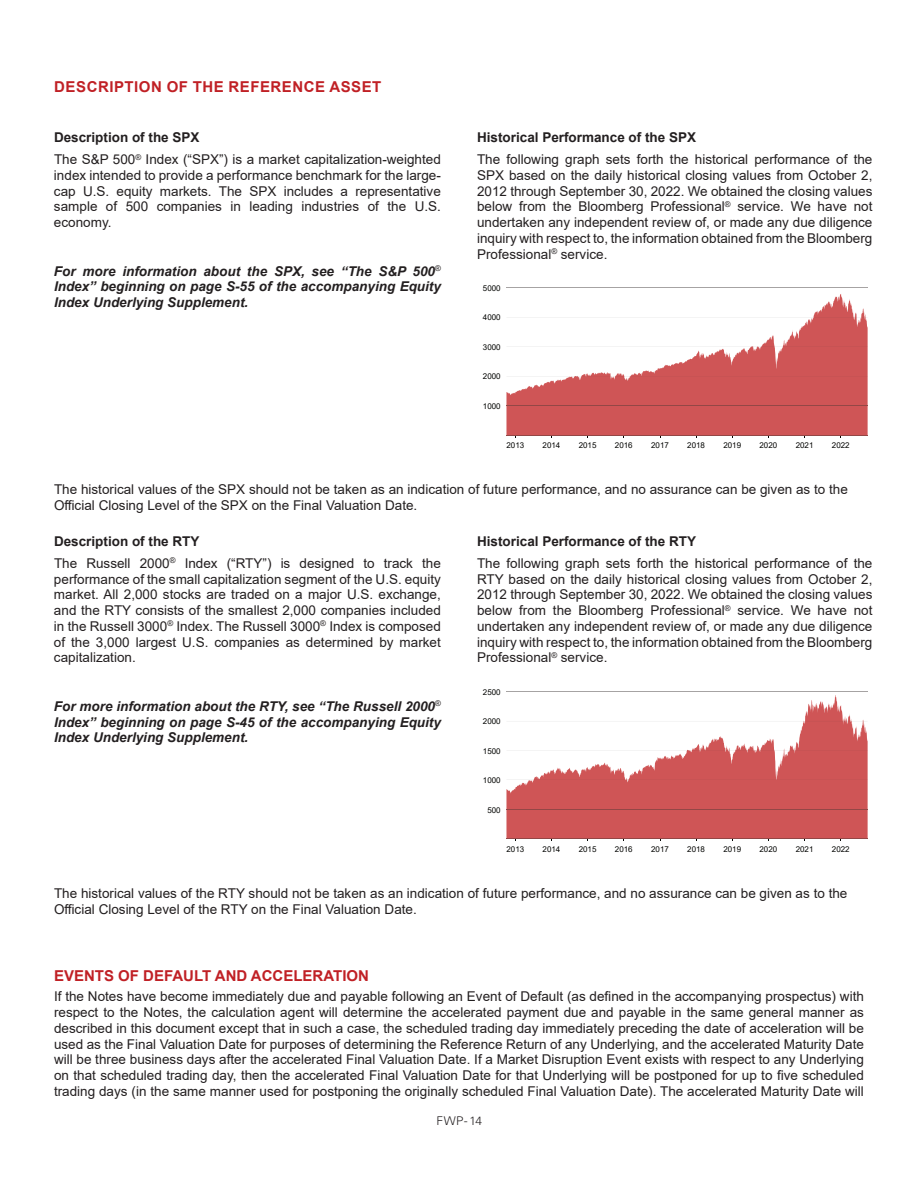
<style>
.page{position:relative;width:918px;height:1188px;background:#fff}
.page>*{position:absolute;margin:0;border:0;box-sizing:border-box;transform-origin:0 0}
.t1{font:700 15px "Arial";letter-spacing:.035em;color:#c02025}
.t2{font:700 15px "Arial";letter-spacing:.015em;color:#c02025}
.t3{font:13.5px/15.8px "Arial";color:#231f20;text-align:justify}
.t4{font:italic 700 13.5px/15.8px "Arial";color:#231f20;text-align:justify}
.t5{font:700 13.5px "Arial";color:#231f20}
.t6{font:300 12px "Univers";color:#231f20}
.t7{font:7.95px "Arial";color:#040503}
</style>
<div class="page">
<hr style="left:506px;top:435px;width:362px;height:1px;background:#040503">
<svg style="left:506px;top:294px;width:362px;height:141px;fill:#cf5556"></svg>
<hr style="left:506px;top:406px;width:362px;height:1px;background:#934746">
<svg style="left:506px;top:376px;width:362px;height:1px"></svg>
<svg style="left:506px;top:347px;width:362px;height:1px"></svg>
<svg style="left:506px;top:317px;width:362px;height:1px"></svg>
<hr style="left:814px;top:317px;width:39px;height:1px;background:#934746">
<hr style="left:506px;top:839px;width:362px;height:1px;background:#040503">
<svg style="left:506px;top:695px;width:362px;height:144px;fill:#cf5556"></svg>
<hr style="left:506px;top:809px;width:362px;height:1px;background:#934746">
<hr style="left:776px;top:780px;width:92px;height:1px;background:#934746">
<svg style="left:506px;top:780px;width:270px;height:1px"></svg>
<hr style="left:534px;top:780px;width:91px;height:1px;background:#934746">
<svg style="left:506px;top:750px;width:362px;height:1px"></svg>
<svg style="left:506px;top:721px;width:362px;height:1px"></svg>
<p class="t1" style="left:54px;top:76px;width:329px">DESCRIPTION OF THE REFERENCE ASSET</p>
<p class="t5" style="left:54px;top:128px;width:147px">Description of the SPX</p>
<p class="t5" style="left:477px;top:128px;width:221px">Historical Performance of the SPX</p>
<p class="t3" style="left:54px;top:151px;width:388px">The S&amp;P 500<sup>®</sup> Index (“SPX”) is a market capitalization-weighted index intended to provide a performance benchmark for the large&shy;cap U.S. equity markets. The SPX includes a representative sample of 500 companies in leading industries of the U.S. economy.</p>
<p class="t4" style="left:54px;top:263px;width:388px">For more information about the SPX, see “The S&amp;P 500<sup>® </sup>Index” beginning on page S-55 of the accompanying Equity Index Underlying Supplement.</p>
<p class="t3" style="left:477px;top:151px;width:397px">The following graph sets forth the historical performance of the SPX based on the daily historical closing values from October 2, 2012 through September 30, 2022. We obtained the closing values below from the Bloomberg Professional<sup>®</sup> service. We have not undertaken any independent review of, or made any due diligence inquiry with respect to, the information obtained from the Bloomberg Professional<sup>®</sup> service.</p>
<p class="t7" style="left:483px;top:283px;width:19px">5000</p>
<p class="t7" style="left:483px;top:312px;width:19px">4000</p>
<p class="t7" style="left:483px;top:342px;width:19px">3000</p>
<p class="t7" style="left:483px;top:371px;width:19px">2000</p>
<p class="t7" style="left:483px;top:400px;width:19px">1000</p>
<p class="t7" style="left:507px;top:440px;width:19px">2013</p>
<p class="t7" style="left:543px;top:440px;width:19px">2014</p>
<p class="t7" style="left:579px;top:440px;width:19px">2015</p>
<p class="t7" style="left:615px;top:440px;width:19px">2016</p>
<p class="t7" style="left:651px;top:440px;width:19px">2017</p>
<p class="t7" style="left:687px;top:440px;width:19px">2018</p>
<p class="t7" style="left:723px;top:440px;width:19px">2019</p>
<p class="t7" style="left:760px;top:440px;width:19px">2020</p>
<p class="t7" style="left:796px;top:440px;width:19px">2021</p>
<p class="t7" style="left:832px;top:440px;width:19px">2022</p>
<p class="t3" style="left:54px;top:481px;width:795px">The historical values of the SPX should not be taken as an indication of future performance, and no assurance can be given as to the<br>Official Closing Level of the SPX on the Final Valuation Date.</p>
<p class="t5" style="left:54px;top:532px;width:147px">Description of the RTY</p>
<p class="t5" style="left:477px;top:532px;width:221px">Historical Performance of the RTY</p>
<p class="t3" style="left:54px;top:555px;width:388px">The Russell 2000<sup>®</sup> Index (“RTY”) is designed to track the performance of the small capitalization segment of the U.S. equity market. All 2,000 stocks are traded on a major U.S. exchange, and the RTY consists of the smallest 2,000 companies included in the Russell 3000<sup>®</sup> Index. The Russell 3000<sup>®</sup> Index is composed of the 3,000 largest U.S. companies as determined by market capitalization.</p>
<p class="t4" style="left:54px;top:699px;width:388px">For more information about the RTY, see “The Russell 2000<sup>® </sup>Index” beginning on page S-45 of the accompanying Equity Index Underlying Supplement.</p>
<p class="t3" style="left:477px;top:555px;width:397px">The following graph sets forth the historical performance of the RTY based on the daily historical closing values from October 2, 2012 through September 30, 2022. We obtained the closing values below from the Bloomberg Professional<sup>®</sup> service. We have not undertaken any independent review of, or made any due diligence inquiry with respect to, the information obtained from the Bloomberg Professional<sup>®</sup> service.</p>
<p class="t7" style="left:483px;top:687px;width:19px">2500</p>
<p class="t7" style="left:483px;top:716px;width:19px">2000</p>
<p class="t7" style="left:483px;top:745px;width:19px">1500</p>
<p class="t7" style="left:483px;top:775px;width:19px">1000</p>
<p class="t7" style="left:487px;top:804px;width:15px">500</p>
<p class="t7" style="left:507px;top:844px;width:19px">2013</p>
<p class="t7" style="left:543px;top:844px;width:19px">2014</p>
<p class="t7" style="left:579px;top:844px;width:19px">2015</p>
<p class="t7" style="left:615px;top:844px;width:19px">2016</p>
<p class="t7" style="left:651px;top:844px;width:19px">2017</p>
<p class="t7" style="left:687px;top:844px;width:19px">2018</p>
<p class="t7" style="left:723px;top:844px;width:19px">2019</p>
<p class="t7" style="left:760px;top:844px;width:19px">2020</p>
<p class="t7" style="left:796px;top:844px;width:19px">2021</p>
<p class="t7" style="left:832px;top:844px;width:19px">2022</p>
<p class="t3" style="left:54px;top:885px;width:795px">The historical values of the RTY should not be taken as an indication of future performance, and no assurance can be given as to the<br>Official Closing Level of the RTY on the Final Valuation Date.</p>
<p class="t2" style="left:54px;top:965px;width:317px">EVENTS OF DEFAULT AND ACCELERATION</p>
<p class="t3" style="left:54px;top:989px;width:811px">If the Notes have become immediately due and payable following an Event of Default (as defined in the accompanying prospectus) with respect to the Notes, the calculation agent will determine the accelerated payment due and payable in the same general manner as described in this document except that in such a case, the scheduled trading day immediately preceding the date of acceleration will be used as the Final Valuation Date for purposes of determining the Reference Return of any Underlying, and the accelerated Maturity Date will be three business days after the accelerated Final Valuation Date. If a Market Disruption Event exists with respect to any Underlying on that scheduled trading day, then the accelerated Final Valuation Date for that Underlying will be postponed for up to five scheduled trading days (in the same manner used for postponing the originally scheduled Final Valuation Date). The accelerated Maturity Date will</p>
<p class="t6" style="left:437px;top:1114px;width:47px">FWP- 14</p>
</div>
